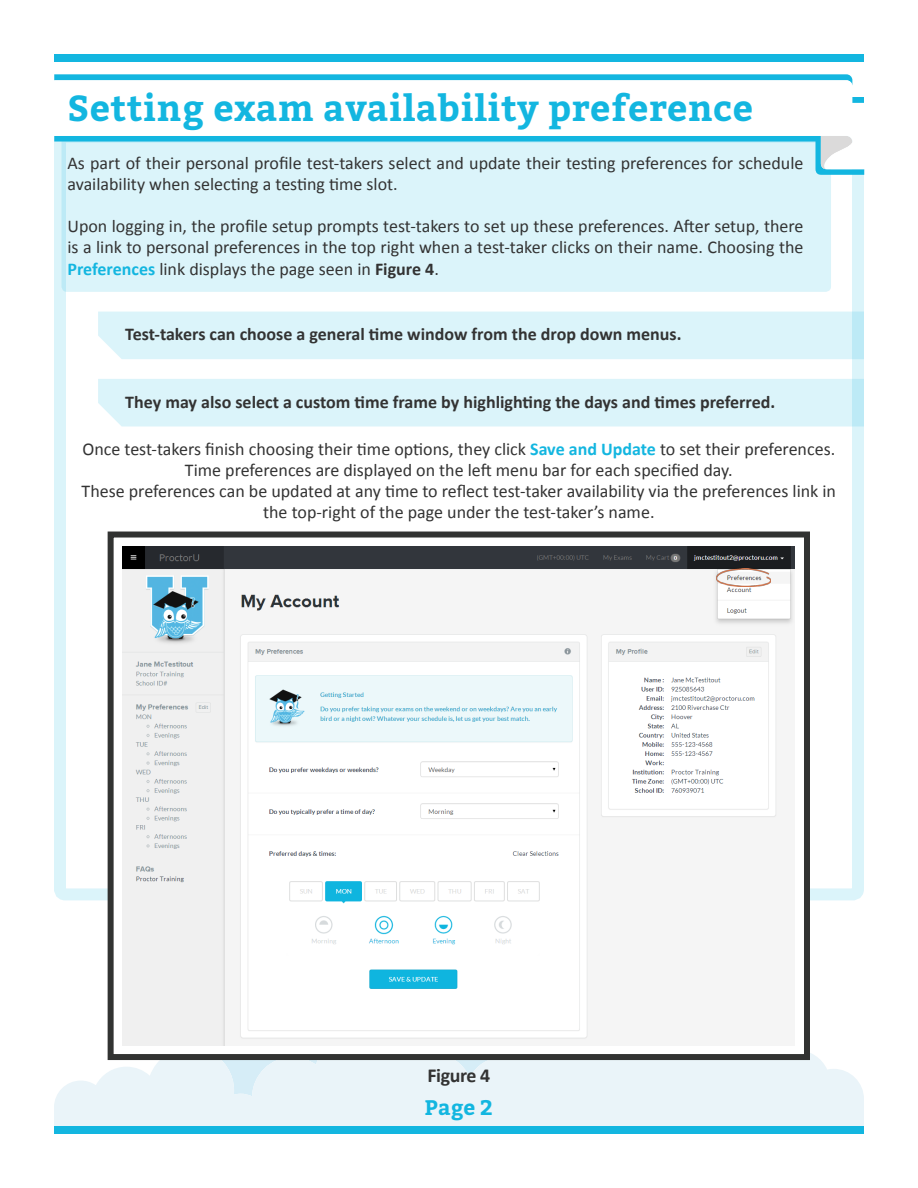
<style>
.page{position:relative;width:918px;height:1188px;background:#fff}
.page>*{position:absolute;margin:0;border:0;box-sizing:border-box;transform-origin:0 0}
.t1{font:700 36px "Bitter";letter-spacing:.015em;color:#13b6e0}
.t2{font:700 21px "Bitter";color:#13b6e0}
.t3{font:700 19.95px "Calibri";letter-spacing:-.02em;color:#333}
.t4{font:18px/21px "Calibri";color:#333;text-align:center}
.t5{font:700 18px "Calibri";color:#333}
.s1{font-weight:700;color:#13b6e0}
.s2{font-weight:700}
</style>
<div class="page">
<svg style="left:54px;top:1054px;width:810px;height:72px;background:#eaf4f9"></svg>
<div style="left:54px;top:1126px;width:810px;height:8px;background:#13b6e0"></div>
<div style="left:54px;top:54px;width:810px;height:8px;background:#13b6e0"></div>
<div style="left:61px;top:131px;width:770px;height:161px;background:#dbf4fa;border-radius:5px"></div>
<div style="left:54px;top:131px;width:810px;height:769px;border:12px solid #13b6e0;border-radius:5px"></div>
<div style="left:98px;top:312px;width:766px;height:47px;background:#dbf4fa"></div>
<div style="left:98px;top:379px;width:766px;height:48px;background:#dbf4fa"></div>
<svg style="left:54px;top:74px;width:798px;height:6px;background:#20bae1"></svg>
<svg style="left:54px;top:169px;width:810px;height:6px"></svg>
<svg style="left:54px;top:80px;width:810px;height:89px"></svg>
<svg style="left:105px;top:531px;width:708px;height:532px"></svg>
<img style="left:123px;top:546px;width:672px;height:499px">
<img style="left:717px;top:568px;width:54px;height:18px">
<p class="t1" style="left:68px;top:81px;width:687px">Setting exam availability preference</p>
<p class="t4" style="left:68px;top:153px;width:737px;text-align:left">As part of their personal profile test-takers select and update their testing preferences for schedule availability when selecting a testing time slot.</p>
<p class="t4" style="left:68px;top:215px;width:737px;text-align:justify">Upon logging in, the profile setup prompts test-takers to set up these preferences. After setup, there is a link to personal preferences in the top right when a test-taker clicks on their name. Choosing the <span class="s1">Preferences</span> link displays the page seen in <span class="s2">Figure 4</span>.</p>
<p class="t5" style="left:125px;top:323px;width:558px">Test-takers can choose a general time window from the drop down menus.</p>
<p class="t5" style="left:125px;top:390px;width:652px">They may also select a custom time frame by highlighting the days and times preferred.</p>
<p class="t4" style="left:83px;top:439px;width:754px">Once test-takers finish choosing their time options, they click <span class="s1">Save and Update</span> to set their preferences.<br>Time preferences are displayed on the left menu bar for each specified day.</p>
<p class="t4" style="left:82px;top:481px;width:756px">These preferences can be updated at any time to reflect test-taker availability via the preferences link in the top-right of the page under the test-taker’s name.</p>
<p class="t3" style="left:428px;top:1062px;width:64px">Figure 4</p>
<p class="t2" style="left:425px;top:1092px;width:70px">Page 2</p>
</div>
